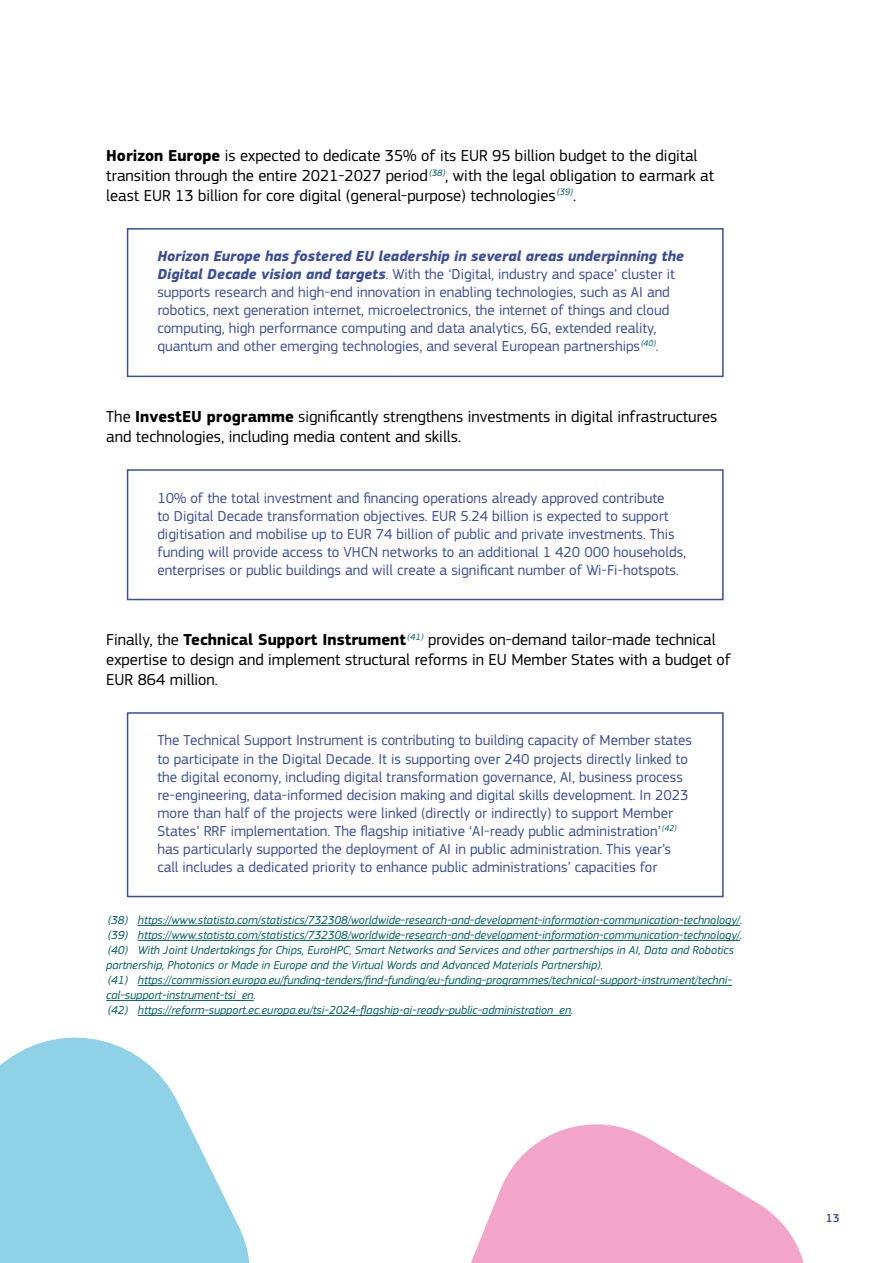
<style>
.page{position:relative;width:893px;height:1263px;background:#fff}
.page>*{position:absolute;margin:0;border:0;box-sizing:border-box;transform-origin:0 0}
.Paragraph{font:16.5px/19.8px "EC Square Sans Pro";color:#000}
.Text_with_Border_Blue{font:15px/18px "EC Square Sans Pro";color:#3a4f99}
.Footnotes{font:italic 12px/15px "EC Square Sans Pro";color:#005e5d}
.t1{font:500 12px "EC Square Sans Pro";color:#3a4f99}
.s1{font-weight:700}
.s2{font-weight:700;font-style:italic}
</style>
<div class="page">
<svg style="left:471px;top:1124px;width:333px;height:139px;fill:#f3a5c9"></svg>
<svg style="left:0;top:1037px;width:250px;height:226px;fill:#8fd2e7"></svg>
<div style="left:127px;top:228px;width:597px;height:149px;background:#fff;border:2px solid #3a4f99"></div>
<div style="left:127px;top:469px;width:597px;height:131px;background:#fff;border:2px solid #3a4f99"></div>
<div style="left:127px;top:712px;width:597px;height:185px;background:#fff;border:2px solid #3a4f99"></div>
<hr style="left:138px;top:925px;width:602px;height:1px;background:#005e5d">
<hr style="left:138px;top:940px;width:602px;height:1px;background:#005e5d">
<hr style="left:138px;top:985px;width:594px;height:1px;background:#005e5d">
<hr style="left:106px;top:1000px;width:148px;height:1px;background:#005e5d">
<hr style="left:138px;top:1015px;width:433px;height:1px;background:#005e5d">
<p class="Paragraph" style="left:106px;top:146px;width:609px"><span class="s1">Horizon Europe</span> is expected to dedicate 35% of its EUR 95 billion budget to the digital transition through the entire 2021-2027 period<sup>(38)</sup>, with the legal obligation to earmark at least EUR 13 billion for core digital (general-purpose) technologies<sup>(39)</sup>.</p>
<p class="Text_with_Border_Blue" style="left:157px;top:247px;width:528px"><span class="s2">Horizon Europe has fostered EU leadership in several areas underpinning the Digital Decade vision and targets</span>. With the ‘Digital, industry and space’ cluster it supports research and high-end innovation in enabling technologies, such as AI and robotics, next generation internet, microelectronics, the internet of things and cloud computing, high performance computing and data analytics, 6G, extended reality, quantum and other emerging technologies, and several European partnerships<sup>(40)</sup>.</p>
<p class="Paragraph" style="left:106px;top:407px;width:612px">The <span class="s1">InvestEU programme</span> significantly strengthens investments in digital infrastructures and technologies, including media content and skills.</p>
<p class="Text_with_Border_Blue" style="left:157px;top:489px;width:530px">10% of the total investment and financing operations already approved contribute<br>to Digital Decade transformation objectives. EUR 5.24 billion is expected to support digitisation and mobilise up to EUR 74 billion of public and private investments. This funding will provide access to VHCN networks to an additional 1 420 000 households, enterprises or public buildings and will create a significant number of Wi-Fi-hotspots.</p>
<p class="Paragraph" style="left:106px;top:630px;width:626px">Finally, the <span class="s1">Technical Support Instrument</span><sup>(41)</sup> provides on-demand tailor-made technical expertise to design and implement structural reforms in EU Member States with a budget of<br>EUR 864 million.</p>
<p class="Text_with_Border_Blue" style="left:157px;top:732px;width:536px">The Technical Support Instrument is contributing to building capacity of Member states to participate in the Digital Decade. It is supporting over 240 projects directly linked to the digital economy, including digital transformation governance, AI, business process re-engineering, data-informed decision making and digital skills development. In 2023 more than half of the projects were linked (directly or indirectly) to support Member States’ RRF implementation. The flagship initiative ‘AI-ready public administration’<sup>(42) </sup>has particularly supported the deployment of AI in public administration. This year’s call includes a dedicated priority to enhance public administrations’ capacities for</p>
<p class="Footnotes" style="left:108px;top:913px;width:636px">(38) https://www.statista.com/statistics/732308/worldwide-research-and-development-information-communication-technology/.</p>
<p class="Footnotes" style="left:108px;top:928px;width:636px">(39) https://www.statista.com/statistics/732308/worldwide-research-and-development-information-communication-technology/.</p>
<p class="Footnotes" style="left:106px;top:943px;width:629px">(40) With Joint Undertakings for Chips, EuroHPC, Smart Networks and Services and other partnerships in AI, Data and Robotics partnership, Photonics or Made in Europe and the Virtual Words and Advanced Materials Partnership).</p>
<p class="Footnotes" style="left:106px;top:973px;width:627px">(41) https://commission.europa.eu/funding-tenders/find-funding/eu-funding-programmes/technical-support-instrument/techni&shy;cal-support-instrument-tsi_en.</p>
<p class="Footnotes" style="left:108px;top:1003px;width:467px">(42) https://reform-support.ec.europa.eu/tsi-2024-flagship-ai-ready-public-administration_en.</p>
<p class="t1" style="left:826px;top:1211px;width:15px">13</p>
</div>
